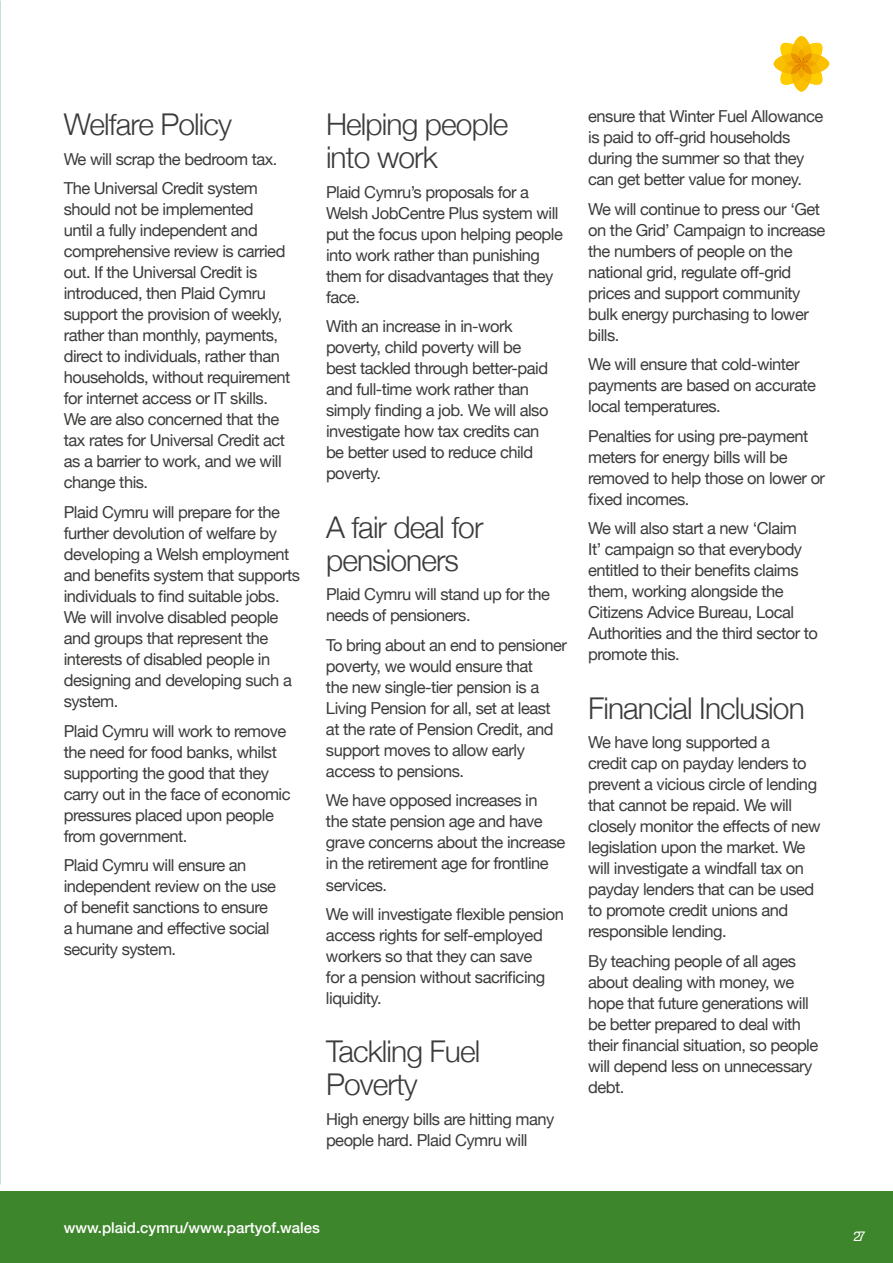
<style>
.page{position:relative;width:893px;height:1263px;background:#fff}
.page>*{position:absolute;margin:0;border:0;box-sizing:border-box;transform-origin:0 0}
.t1{font:300 30px/33px "Helvetica Neue";letter-spacing:-.03em;color:#3c3c3b}
.t2{font:16.5px/21px "Helvetica Neue";letter-spacing:-.03em;color:#3c3c3b}
.t3{font:500 15px "Helvetica Neue";color:#fff}
.t4{font:13.5px "Helvetica Neue";color:#fff}
</style>
<div class="page">
<div style="left:0;top:1191px;width:893px;height:72px;background:#3e862c"></div>
<svg style="left:774px;top:36px;width:55px;height:56px"></svg>
<h1 class="t1" style="left:64px;top:106px;width:170px">Welfare Policy</h1>
<p class="t2" style="left:64px;top:145px;width:215px;line-height:29.5px">We will scrap the bedroom tax.<br>The Universal Credit system</p>
<p class="t2" style="left:64px;top:200px;width:228px">should not be implemented<br>until a fully independent and comprehensive review is carried out. If the Universal Credit is introduced, then Plaid Cymru support the provision of weekly, rather than monthly, payments, direct to individuals, rather than households, without requirement for internet access or IT skills.<br>We are also concerned that the tax rates for Universal Credit act as a barrier to work, and we will change this.</p>
<p class="t2" style="left:64px;top:502px;width:238px">Plaid Cymru will prepare for the further devolution of welfare by developing a Welsh employment and benefits system that supports individuals to find suitable jobs.<br>We will involve disabled people and groups that represent the interests of disabled people in designing and developing such a system.</p>
<p class="t2" style="left:64px;top:721px;width:228px">Plaid Cymru will work to remove the need for food banks, whilst supporting the good that they carry out in the face of economic pressures placed upon people from government.</p>
<p class="t2" style="left:64px;top:856px;width:214px">Plaid Cymru will ensure an independent review on the use of benefit sanctions to ensure a humane and effective social security system.</p>
<h1 class="t1" style="left:326px;top:106px;width:184px">Helping people into work</h1>
<p class="t2" style="left:326px;top:182px;width:238px">Plaid Cymru’s proposals for a<br>Welsh JobCentre Plus system will put the focus upon helping people into work rather than punishing them for disadvantages that they face.</p>
<p class="t2" style="left:326px;top:317px;width:224px">With an increase in in-work poverty, child poverty will be best tackled through better-paid and full-time work rather than simply finding a job. We will also investigate how tax credits can be better used to reduce child poverty.</p>
<h1 class="t1" style="left:326px;top:508px;width:159px">A fair deal for pensioners</h1>
<p class="t2" style="left:326px;top:585px;width:226px">Plaid Cymru will stand up for the needs of pensioners.</p>
<p class="t2" style="left:326px;top:635px;width:242px">To bring about an end to pensioner poverty, we would ensure that<br>the new single-tier pension is a<br>Living Pension for all, set at least at the rate of Pension Credit, and support moves to allow early access to pensions.</p>
<p class="t2" style="left:326px;top:791px;width:241px">We have opposed increases in<br>the state pension age and have grave concerns about the increase in the retirement age for frontline services.</p>
<p class="t2" style="left:326px;top:904px;width:239px">We will investigate flexible pension access rights for self-employed workers so that they can save<br>for a pension without sacrificing liquidity.</p>
<h1 class="t1" style="left:326px;top:1033px;width:156px">Tackling Fuel<br>Poverty</h1>
<p class="t2" style="left:326px;top:1109px;width:230px">High energy bills are hitting many people hard. Plaid Cymru will</p>
<p class="t2" style="left:588px;top:107px;width:237px">ensure that Winter Fuel Allowance is paid to off-grid households during the summer so that they can get better value for money.</p>
<p class="t2" style="left:588px;top:199px;width:239px">We will continue to press our ‘Get on the Grid’ Campaign to increase the numbers of people on the national grid, regulate off-grid prices and support community bulk energy purchasing to lower bills.</p>
<p class="t2" style="left:588px;top:355px;width:229px">We will ensure that cold-winter payments are based on accurate local temperatures.</p>
<p class="t2" style="left:588px;top:426px;width:238px">Penalties for using pre-payment meters for energy bills will be removed to help those on lower or fixed incomes.</p>
<p class="t2" style="left:588px;top:519px;width:231px">We will also start a new ‘Claim<br>It’ campaign so that everybody entitled to their benefits claims them, working alongside the<br>Citizens Advice Bureau, Local<br>Authorities and the third sector to promote this.</p>
<h1 class="t1" style="left:588px;top:689px;width:218px">Financial Inclusion</h1>
<p class="t2" style="left:588px;top:733px;width:234px">We have long supported a<br>credit cap on payday lenders to prevent a vicious circle of lending that cannot be repaid. We will closely monitor the effects of new legislation upon the market. We will investigate a windfall tax on payday lenders that can be used to promote credit unions and responsible lending.</p>
<p class="t2" style="left:588px;top:951px;width:232px">By teaching people of all ages about dealing with money, we hope that future generations will be better prepared to deal with their financial situation, so people will depend less on unnecessary debt.</p>
<p class="t3" style="left:64px;top:1216px;width:258px">www.plaid.cymru/www.partyof.wales</p>
<p class="t4" style="left:853px;top:1226px;width:14px">27</p>
</div>
